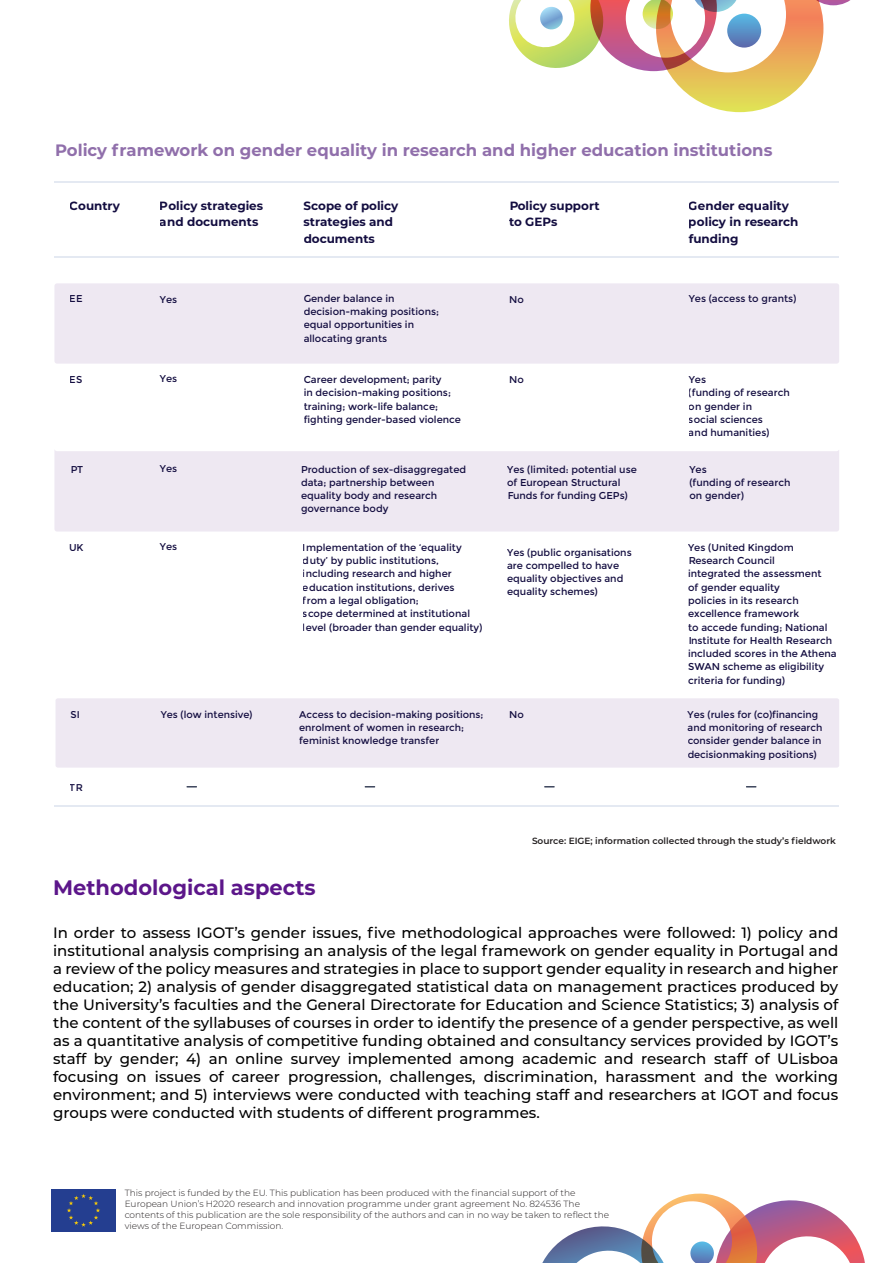
<style>
.page{position:relative;width:893px;height:1263px;background:#fff}
.page>*{position:absolute;margin:0;border:0;box-sizing:border-box;transform-origin:0 0}
.t1{font:700 21px "Montserrat";color:#5c168a}
.t2{font:700 16.5px "Montserrat";color:#906fab}
.t3{font:500 15px/18px "Montserrat";color:#000;text-align:justify}
.t4{font:700 12px/16.6px "Montserrat";color:#130d40}
.t5{font:9.9px/13.2px "Montserrat";color:#130d40}
.t6{font:300 9px/10.8px "Montserrat";color:#231f20}
.t7{font:600 9px "Montserrat";color:#231f20}
</style>
<div class="page">
<div style="left:52px;top:1189px;width:63px;height:42px;background:#243e90"></div>
<svg style="left:509px;top:0;width:342px;height:112px"></svg>
<svg style="left:542px;top:1193px;width:323px;height:70px"></svg>
<div style="left:56px;top:698px;width:783px;height:70px;background:#eee8f2;border-radius:2px"></div>
<div style="left:54px;top:448px;width:785px;height:83px;background:#eee8f2;border-radius:3px"></div>
<div style="left:54px;top:365px;width:785px;height:86px;background:#fff;border-radius:3px"></div>
<div style="left:54px;top:283px;width:785px;height:81px;background:#eee8f2;border-radius:3px"></div>
<hr style="left:54px;top:256px;width:784px;height:1px;background:#e4e9f2">
<hr style="left:54px;top:181px;width:784px;height:2px;background:#e4e9f2">
<hr style="left:54px;top:806px;width:784px;height:1px;background:#e4e9f2">
<h2 class="t2" style="left:55px;top:138px;width:719px">Policy framework on gender equality in research and higher education institutions</h2>
<p class="t4" style="left:70px;top:197px;width:52px">Country</p>
<p class="t4" style="left:160px;top:197px;width:105px">Policy strategies and documents</p>
<p class="t4" style="left:304px;top:197px;width:96px">Scope of policy strategies and documents</p>
<p class="t4" style="left:509px;top:197px;width:92px">Policy support to GEPs</p>
<p class="t4" style="left:689px;top:197px;width:111px">Gender equality policy in research funding</p>
<p class="t5" style="left:70px;top:292px;width:15px">EE</p>
<p class="t5" style="left:304px;top:292px;width:137px">Gender balance in decision-making positions; equal opportunities in allocating grants</p>
<p class="t5" style="left:689px;top:292px;width:109px">Yes (access to grants)</p>
<p class="t5" style="left:160px;top:293px;width:19px">Yes</p>
<p class="t5" style="left:509px;top:293px;width:16px">No</p>
<p class="t5" style="left:70px;top:373px;width:14px">ES</p>
<p class="t5" style="left:160px;top:372px;width:19px">Yes</p>
<p class="t5" style="left:304px;top:373px;width:159px">Career development; parity<br>in decision-making positions; training; work-life balance; fighting gender-based violence</p>
<p class="t5" style="left:509px;top:373px;width:16px">No</p>
<p class="t5" style="left:689px;top:373px;width:103px">Yes<br>(funding of research on gender in<br>social sciences<br>and humanities)</p>
<p class="t5" style="left:70px;top:462px;width:14px">PT</p>
<p class="t5" style="left:301px;top:462px;width:167px">Production of sex-disaggregated data; partnership between equality body and research governance body</p>
<p class="t5" style="left:507px;top:462px;width:131px">Yes (limited: potential use of European Structural<br>Funds for funding GEPs)</p>
<p class="t5" style="left:689px;top:462px;width:103px">Yes<br>(funding of research on gender)</p>
<p class="t5" style="left:160px;top:462px;width:19px">Yes</p>
<p class="t5" style="left:69px;top:541px;width:16px">UK</p>
<p class="t5" style="left:160px;top:540px;width:19px">Yes</p>
<p class="t5" style="left:303px;top:541px;width:181px">Implementation of the ‘equality duty’ by public institutions, including research and higher education institutions, derives<br>from a legal obligation;<br>scope determined at institutional level (broader than gender equality)</p>
<p class="t5" style="left:507px;top:546px;width:126px">Yes (public organisations are compelled to have equality objectives and equality schemes)</p>
<p class="t5" style="left:688px;top:541px;width:150px">Yes (United Kingdom<br>Research Council<br>integrated the assessment<br>of gender equality<br>policies in its research excellence framework<br>to accede funding; National<br>Institute for Health Research included scores in the Athena<br>SWAN scheme as eligibility criteria for funding)</p>
<p class="t5" style="left:71px;top:708px;width:11px">SI</p>
<p class="t5" style="left:299px;top:708px;width:186px">Access to decision-making positions; enrolment of women in research; feminist knowledge transfer</p>
<p class="t5" style="left:161px;top:708px;width:93px">Yes (low intensive)</p>
<p class="t5" style="left:688px;top:708px;width:136px">Yes (rules for (co)financing and monitoring of research consider gender balance in decisionmaking positions)</p>
<p class="t5" style="left:509px;top:708px;width:16px">No</p>
<p class="t5" style="left:70px;top:781px;width:15px">TR</p>
<p class="t7" style="left:532px;top:834px;width:305px">Source: EIGE; information collected through the study’s fieldwork</p>
<h1 class="t1" style="left:53px;top:872px;width:264px">Methodological aspects</h1>
<p class="t3" style="left:53px;top:923px;width:787px">In order to assess IGOT’s gender issues, five methodological approaches were followed: 1) policy and institutional analysis comprising an analysis of the legal framework on gender equality in Portugal and a review of the policy measures and strategies in place to support gender equality in research and higher education; 2) analysis of gender disaggregated statistical data on management practices produced by the University’s faculties and the General Directorate for Education and Science Statistics; 3) analysis of the content of the syllabuses of courses in order to identify the presence of a gender perspective, as well as a quantitative analysis of competitive funding obtained and consultancy services provided by IGOT’s staff by gender; 4) an online survey implemented among academic and research staff of ULisboa focusing on issues of career progression, challenges, discrimination, harassment and the working environment; and 5) interviews were conducted with teaching staff and researchers at IGOT and focus groups were conducted with students of different programmes.</p>
<p class="t6" style="left:125px;top:1187px;width:486px">This project is funded by the EU. This publication has been produced with the financial support of the European Union’s H2020 research and innovation programme under grant agreement No. 824536 The contents of this publication are the sole responsibility of the authors and can in no way be taken to reflect the views of the European Commission.</p>
</div>
